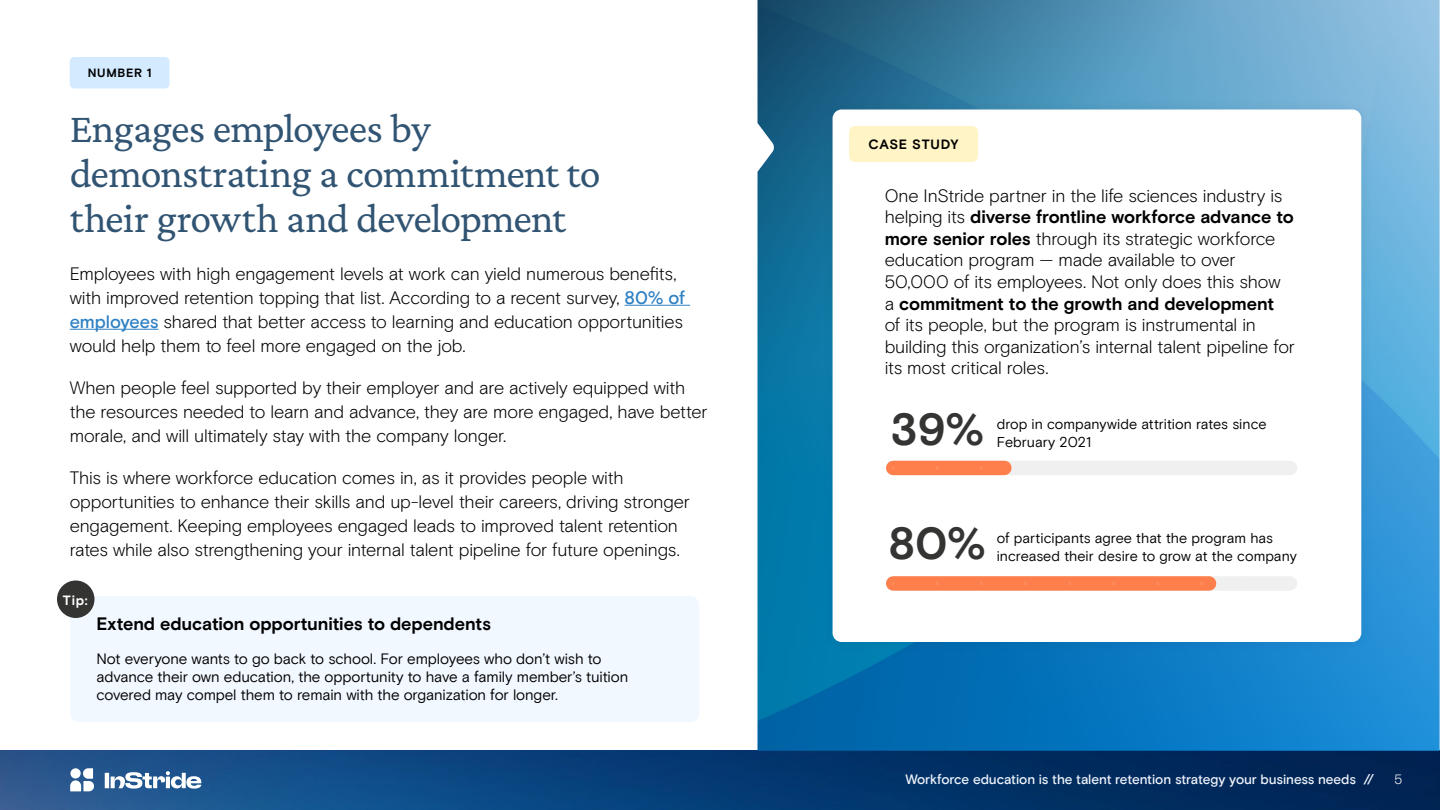
<style>
.page{position:relative;width:1440px;height:810px;background:#fff}
.page>*{position:absolute;margin:0;border:0;box-sizing:border-box;transform-origin:0 0}
.t1{font:700 45px "Basis Grotesque Pro";color:#343433}
.t2{font:42px/45px "Crimson Pro";letter-spacing:-.02em;color:#315473}
.t3{font:300 18px/24px "Basis Grotesque Pro";letter-spacing:-.01em;color:#000}
.t4{font:700 18px "Basis Grotesque Pro";letter-spacing:-.005em;color:#000}
.t5{font:15px/18px "Basis Grotesque Pro Off White";letter-spacing:-.01em;color:#000}
.t6{font:14.25px/18px "Basis Grotesque Pro Off White";color:#000}
.t7{font:500 13.5px "Basis Grotesque Pro";letter-spacing:-.005em;color:#eef2fa}
.t8{font:700 13.5px "Basis Grotesque Pro";letter-spacing:.05em;color:#000}
.t9{font:700 13.5px "Basis Grotesque Pro";color:#fff}
.t10{font:300 13.5px "Basis Grotesque Pro";color:#fff}
.t11{font:700 12px "Basis Grotesque Pro";letter-spacing:.06em;color:#000}
.s1{font-weight:500;color:#2f81c4}
.s2{font-weight:700}
</style>
<div class="page">
<img style="left:0;top:750px;width:1440px;height:60px">
<hr style="left:105px;top:773px;width:4px;height:15px;background:#fff">
<svg style="left:111px;top:771px;width:90px;height:18px"></svg>
<svg style="left:70px;top:768px;width:24px;height:23px"></svg>
<img style="left:758px;top:0;width:682px;height:751px">
<hr style="left:625px;top:305px;width:65px;height:1px;background:#2f81c4">
<hr style="left:70px;top:329px;width:88px;height:1px;background:#2f81c4">
<div style="left:70px;top:596px;width:629px;height:126px;background:#f2f8ff;border-radius:9px"></div>
<div style="left:57px;top:580px;width:38px;height:38px;background:#343433;border-radius:50%"></div>
<div style="left:821px;top:98px;width:552px;height:555px;background:#09202e;opacity:.08"></div>
<div style="left:833px;top:109px;width:528px;height:533px;background:#fff;border-radius:9px"></div>
<div style="left:849px;top:126px;width:129px;height:36px;background:#fff4c5;border-radius:6px"></div>
<div style="left:70px;top:57px;width:100px;height:31px;background:#d4ebff;border-radius:4px"></div>
<div style="left:893px;top:576px;width:397px;height:15px;background:#f0f0f0"></div>
<div style="left:893px;top:576px;width:316px;height:15px;background:#ff7f4c"></div>
<div style="left:893px;top:461px;width:397px;height:14px;background:#f0f0f0"></div>
<div style="left:893px;top:461px;width:111px;height:14px;background:#ff7f4c"></div>
<svg style="left:891px;top:466px;width:4px;height:4px"></svg>
<p class="t11" style="left:88px;top:66px;width:65px">NUMBER 1</p>
<h2 class="t2" style="left:70px;top:105px;width:532px">Engages employees by demonstrating a commitment to their growth and development</h2>
<p class="t3" style="left:70px;top:262px;width:617px">Employees with high engagement levels at work can yield numerous benefits, with improved retention topping that list. According to a recent survey, <span class="s1">80% of employees</span> shared that better access to learning and education opportunities would help them to feel more engaged on the job.</p>
<p class="t3" style="left:70px;top:376px;width:639px">When people feel supported by their employer and are actively equipped with the resources needed to learn and advance, they are more engaged, have better morale, and will ultimately stay with the company longer.</p>
<p class="t3" style="left:70px;top:466px;width:622px">This is where workforce education comes in, as it provides people with opportunities to enhance their skills and up-level their careers, driving stronger engagement. Keeping employees engaged leads to improved talent retention rates while also strengthening your internal talent pipeline for future openings.</p>
<p class="t9" style="left:63px;top:592px;width:26px">Tip:</p>
<p class="t4" style="left:96px;top:613px;width:396px">Extend education opportunities to dependents</p>
<p class="t5" style="left:96px;top:650px;width:533px">Not everyone wants to go back to school. For employees who don’t wish to advance their own education, the opportunity to have a family member’s tuition covered may compel them to remain with the organization for longer.</p>
<p class="t8" style="left:869px;top:137px;width:91px">CASE STUDY</p>
<p class="t3" style="left:885px;top:185px;width:412px;line-height:21.6px">One InStride partner in the life sciences industry is helping its <span class="s2">diverse frontline workforce advance to more senior roles</span> through its strategic workforce education program — made available to over 50,000 of its employees. Not only does this show<br>a <span class="s2">commitment to the growth and development<br></span>of its people, but the program is instrumental in building this organization’s internal talent pipeline for its most critical roles.</p>
<h1 class="t1" style="left:891px;top:403px;width:96px">39%</h1>
<p class="t6" style="left:997px;top:415px;width:271px">drop in companywide attrition rates since<br>February 2021</p>
<h1 class="t1" style="left:888px;top:517px;width:99px">80%</h1>
<p class="t6" style="left:997px;top:529px;width:302px">of participants agree that the program has increased their desire to grow at the company</p>
<p class="t7" style="left:905px;top:772px;width:470px">Workforce education is the talent retention strategy your business needs //</p>
<p class="t10" style="left:1395px;top:772px;width:9px">5</p>
</div>
